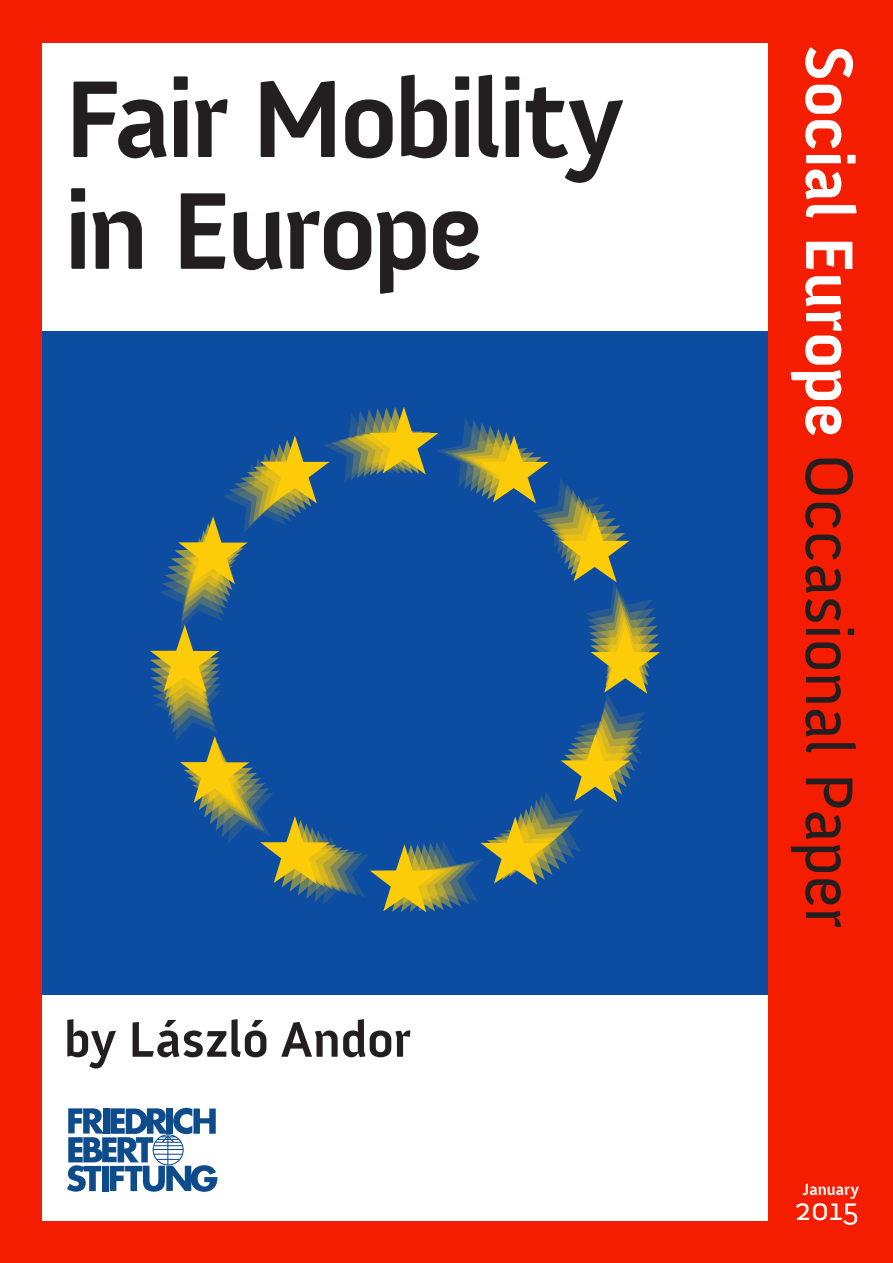
<style>
.page{position:relative;width:893px;height:1263px;background:#f41d00}
.page>*{position:absolute;margin:0;border:0;box-sizing:border-box;transform-origin:0 0}
.t1{font:700 111.75px/111.8px "Anivers";letter-spacing:-.045em;color:#231f20}
.t2{font:68.7px "Anivers";letter-spacing:-.01em;color:#231f20}
.t3{font:700 51px "Anivers";letter-spacing:-.005em;color:#231f20}
.t4{font:31.5px "Anivers";color:#fff}
.t5{font:700 16.5px "Anivers";color:#fff}
.s1{font-weight:700;color:#fff}
</style>
<div class="page">
<div style="left:43px;top:43px;width:724px;height:1177px;background:#fff"></div>
<div style="left:43px;top:331px;width:724px;height:664px;background:#0d4da1"></div>
<svg style="left:150px;top:407px;width:510px;height:505px"></svg>
<svg style="left:67px;top:1108px;width:150px;height:84px"></svg>
<h1 class="t1" style="left:64px;top:65px;width:561px">Fair Mobility in Europe</h1>
<p class="t3" style="left:64px;top:1012px;width:349px">by László Andor</p>
<p class="t2" style="left:867px;top:45px;width:885px;rotate:90deg"><span class="s1">Social Europe</span> Occasional Paper</p>
<p class="t5" style="left:803px;top:1180px;width:58px">January</p>
<p class="t4" style="left:795px;top:1192px;width:66px">2015</p>
</div>
